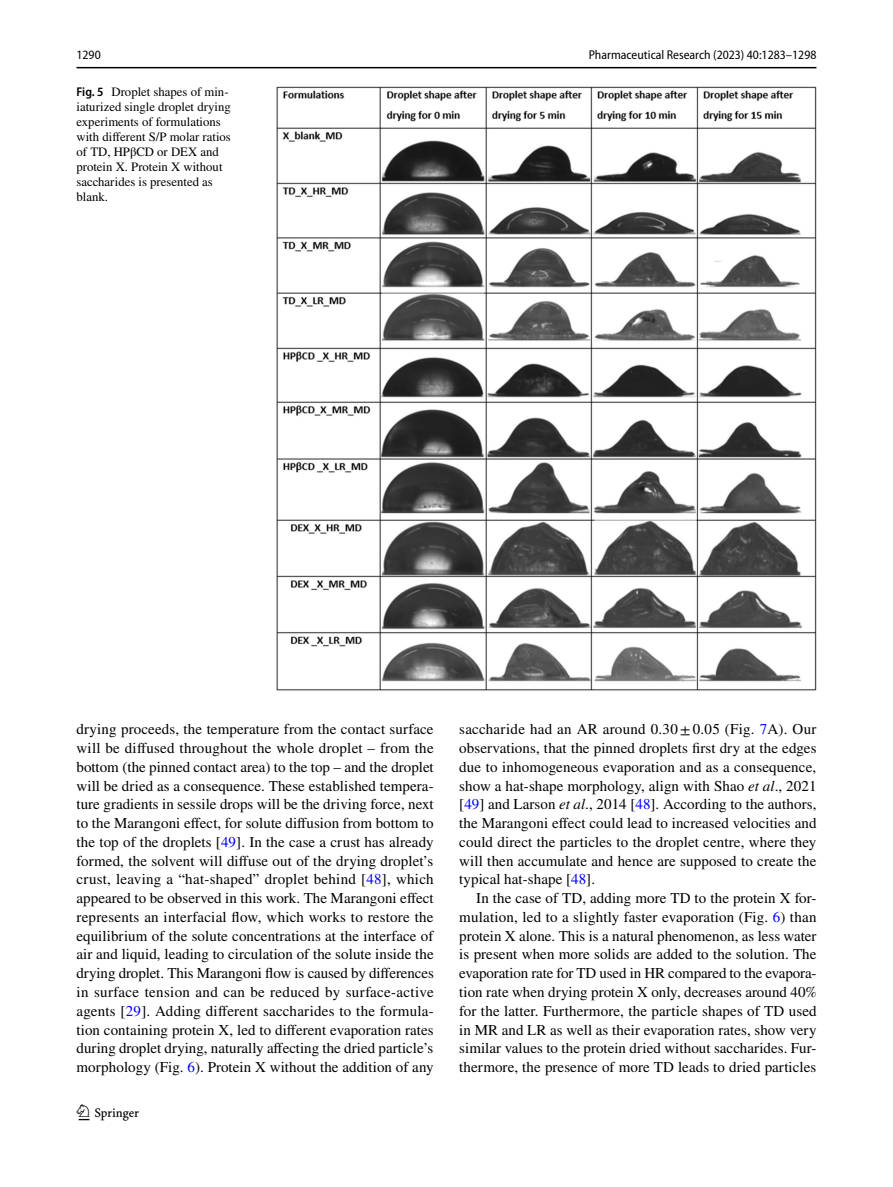
<style>
.page{position:relative;width:893px;height:1187px;background:#fff}
.page>*{position:absolute;margin:0;border:0;box-sizing:border-box;transform-origin:0 0}
.t1{font:22.5px "Springnew Regular 2";color:#000}
.t2{font:15px/18.8px "STIX";letter-spacing:.005em;color:#000;text-align:justify}
.t3{font:12.75px/15px "STIX";color:#000}
.t4{font:semi-condensed 12.75px "Myriad Pro";color:#000}
.s1{font-family:"Myriad Pro";font-weight:600;font-stretch:semi-condensed}
.s2{color:#00f}
.s3{font-style:italic}
</style>
<div class="page">
<hr style="left:77px;top:67px;width:739px;height:1px;background:#000">
<img style="left:276px;top:87px;width:540px;height:603px">
<p class="t4" style="left:77px;top:48px;width:26px">1290</p>
<p class="t4" style="left:589px;top:48px;width:229px">Pharmaceutical Research (2023) 40:1283–1298</p>
<p class="t3" style="left:77px;top:85px;width:156px"><span class="s1">Fig. 5</span> Droplet shapes of min&shy;iaturized single droplet drying experiments of formulations with different S/P molar ratios of TD, HPβCD or DEX and protein X. Protein X without saccharides is presented as blank.</p>
<p class="t2" style="left:77px;top:721px;width:359px">drying proceeds, the temperature from the contact surface will be diffused throughout the whole droplet – from the bottom (the pinned contact area) to the top – and the droplet will be dried as a consequence. These established tempera&shy;ture gradients in sessile drops will be the driving force, next to the Marangoni effect, for solute diffusion from bottom to the top of the droplets [<span class="s2">49</span>]. In the case a crust has already formed, the solvent will diffuse out of the drying droplet’s crust, leaving a “hat-shaped” droplet behind [<span class="s2">48</span>], which appeared to be observed in this work. The Marangoni effect represents an interfacial flow, which works to restore the equilibrium of the solute concentrations at the interface of air and liquid, leading to circulation of the solute inside the drying droplet. This Marangoni flow is caused by differences in surface tension and can be reduced by surface-active agents [<span class="s2">29</span>]. Adding different saccharides to the formula&shy;tion containing protein X, led to different evaporation rates during droplet drying, naturally affecting the dried particle’s morphology (Fig. <span class="s2">6</span>). Protein X without the addition of any</p>
<p class="t2" style="left:459px;top:721px;width:359px">saccharide had an AR around 0.30±0.05 (Fig. <span class="s2">7</span>A). Our observations, that the pinned droplets first dry at the edges due to inhomogeneous evaporation and as a consequence, show a hat-shape morphology, align with Shao <span class="s3">et al</span>., 2021 [<span class="s2">49</span>] and Larson <span class="s3">et al</span>., 2014 [<span class="s2">48</span>]. According to the authors, the Marangoni effect could lead to increased velocities and could direct the particles to the droplet centre, where they will then accumulate and hence are supposed to create the typical hat-shape [<span class="s2">48</span>].</p>
<p class="t2" style="left:459px;top:889px;width:359px;text-indent:17px">In the case of TD, adding more TD to the protein X for&shy;mulation, led to a slightly faster evaporation (Fig. <span class="s2">6</span>) than protein X alone. This is a natural phenomenon, as less water is present when more solids are added to the solution. The evaporation rate for TD used in HR compared to the evapora&shy;tion rate when drying protein X only, decreases around 40% for the latter. Furthermore, the particle shapes of TD used in MR and LR as well as their evaporation rates, show very similar values to the protein dried without saccharides. Fur&shy;thermore, the presence of more TD leads to dried particles</p>
<h1 class="t1" style="left:79px;top:1104px;width:62px">1 3</h1>
</div>
